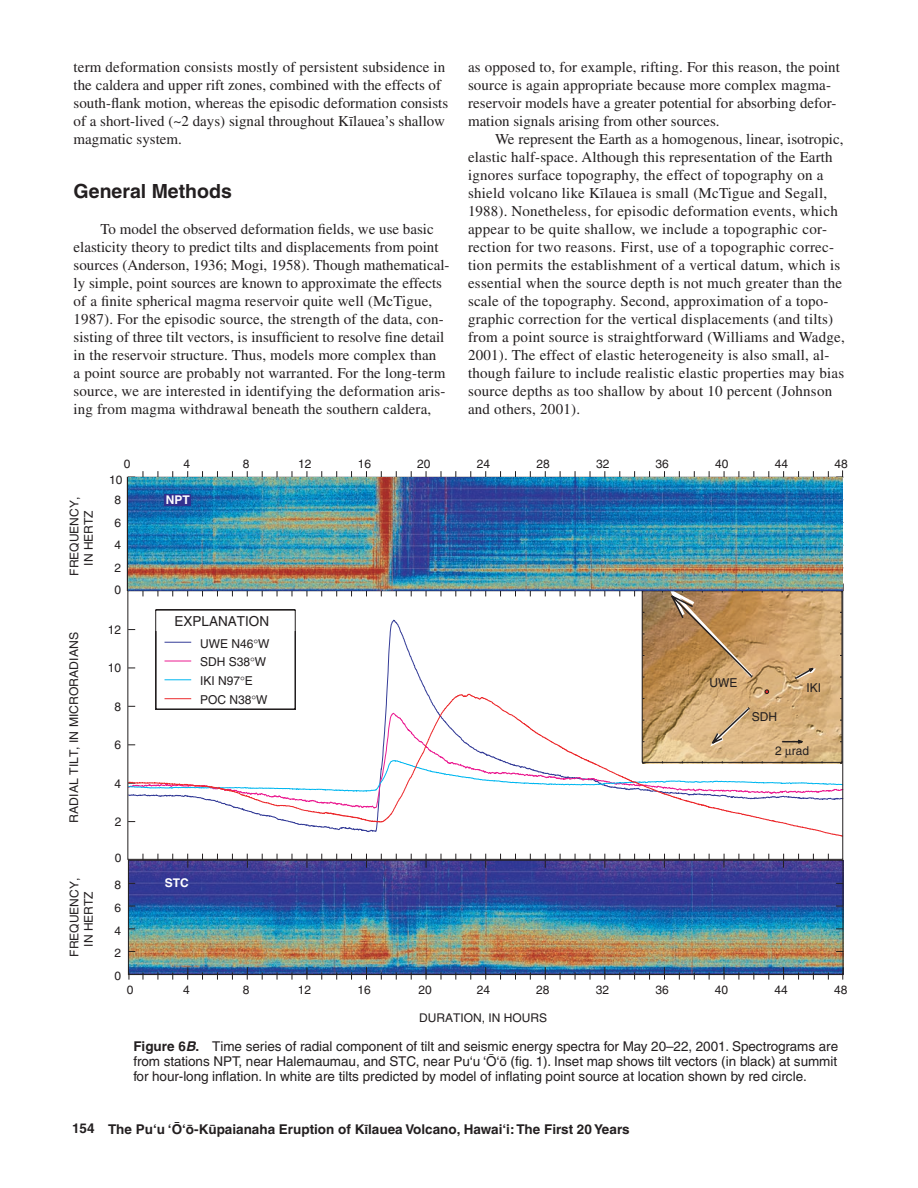
<style>
.page{position:relative;width:918px;height:1188px;background:#fff}
.page>*{position:absolute;margin:0;border:0;box-sizing:border-box;transform-origin:0 0}
.t1{font:700 19.5px "Hawn Helv";color:#231f20}
.t2{font:15px/18px "Hawn Time";letter-spacing:.01em;color:#231f20}
.t3{font:13.8px "Helvetica";color:#231f20}
.t4{font:13.5px/15px "Hawn Helv";color:#231f20;text-align:justify}
.t5{font:700 13.5px "Hawn Helv";color:#231f20}
.t6{font:12.3px/18.8px "Helvetica";color:#231f20}
.t7{font:12px/14.2px "Helvetica";color:#231f20;text-align:center}
.t8{font:700 12px "Helvetica";color:#fff}
.s1{font-weight:700}
.s2{font-weight:700;font-style:italic}
</style>
<div class="page">
<img style="left:127px;top:476px;width:717px;height:499px">
<div style="left:642px;top:590px;width:200px;height:173px;border:1px solid #231f20"></div>
<img style="left:128px;top:477px;width:715px;height:114px">
<div style="left:164px;top:494px;width:27px;height:12px;background:#323190"></div>
<svg style="left:662px;top:584px;width:161px;height:179px;background:#c5a06f"></svg>
<svg style="left:254px;top:639px;width:4px;height:4px"></svg>
<svg style="left:251px;top:658px;width:3px;height:4px"></svg>
<svg style="left:241px;top:677px;width:3px;height:4px"></svg>
<svg style="left:252px;top:696px;width:4px;height:3px"></svg>
<p class="t2" style="left:74px;top:58px;width:376px">term deformation consists mostly of persistent subsidence in the caldera and upper rift zones, combined with the effects of south-flank motion, whereas the episodic deformation consists of a short-lived (~2 days) signal throughout Kïlauea’s shallow magmatic system.</p>
<h1 class="t1" style="left:74px;top:179px;width:160px">General Methods</h1>
<p class="t2" style="left:74px;top:220px;width:377px;text-indent:27px">To model the observed deformation fields, we use basic elasticity theory to predict tilts and displacements from point sources (Anderson, 1936; Mogi, 1958). Though mathematical&shy;ly simple, point sources are known to approximate the effects of a finite spherical magma reservoir quite well (McTigue, 1987). For the episodic source, the strength of the data, con&shy;sisting of three tilt vectors, is insufficient to resolve fine detail in the reservoir structure. Thus, models more complex than<br>a point source are probably not warranted. For the long-term source, we are interested in identifying the deformation aris&shy;ing from magma withdrawal beneath the southern caldera,</p>
<p class="t2" style="left:468px;top:58px;width:374px">as opposed to, for example, rifting. For this reason, the point source is again appropriate because more complex magma&shy;reservoir models have a greater potential for absorbing defor&shy;mation signals arising from other sources.</p>
<p class="t2" style="left:468px;top:130px;width:378px;text-indent:27px">We represent the Earth as a homogenous, linear, isotropic, elastic half-space. Although this representation of the Earth ignores surface topography, the effect of topography on a shield volcano like Kïlauea is small (McTigue and Segall, 1988). Nonetheless, for episodic deformation events, which appear to be quite shallow, we include a topographic cor&shy;rection for two reasons. First, use of a topographic correc&shy;tion permits the establishment of a vertical datum, which is essential when the source depth is not much greater than the scale of the topography. Second, approximation of a topo&shy;graphic correction for the vertical displacements (and tilts) from a point source is straightforward (Williams and Wadge, 2001). The effect of elastic heterogeneity is also small, al&shy;though failure to include realistic elastic properties may bias source depths as too shallow by about 10 percent (Johnson and others, 2001).</p>
<p class="t7" style="left:124px;top:456px;width:8px">0</p>
<p class="t7" style="left:183px;top:456px;width:8px">4</p>
<p class="t7" style="left:243px;top:456px;width:8px">8</p>
<p class="t7" style="left:298px;top:456px;width:15px">12</p>
<p class="t7" style="left:358px;top:456px;width:15px">16</p>
<p class="t7" style="left:417px;top:456px;width:15px">20</p>
<p class="t7" style="left:477px;top:456px;width:15px">24</p>
<p class="t7" style="left:536px;top:456px;width:15px">28</p>
<p class="t7" style="left:596px;top:456px;width:15px">32</p>
<p class="t7" style="left:656px;top:456px;width:15px">36</p>
<p class="t7" style="left:715px;top:456px;width:15px">40</p>
<p class="t7" style="left:775px;top:456px;width:15px">44</p>
<p class="t7" style="left:834px;top:456px;width:15px">48</p>
<p class="t7" style="left:67px;top:576px;width:80px;rotate:-90deg">FREQUENCY,<br>IN HERTZ</p>
<p class="t7" style="left:67px;top:823px;width:192px;rotate:-90deg">RADIAL TILT, IN MICRORADIANS</p>
<p class="t7" style="left:67px;top:957px;width:80px;rotate:-90deg">FREQUENCY,<br>IN HERTZ</p>
<p class="t7" style="left:109px;top:473px;width:15px">10</p>
<p class="t7" style="left:114px;top:493px;width:8px">8</p>
<p class="t7" style="left:114px;top:515px;width:8px">6</p>
<p class="t7" style="left:114px;top:538px;width:8px">4</p>
<p class="t7" style="left:114px;top:561px;width:8px">2</p>
<p class="t6" style="left:114px;top:580px;width:8px">0</p>
<p class="t6" style="left:108px;top:620px;width:15px">12</p>
<p class="t6" style="left:108px;top:659px;width:15px">10</p>
<p class="t6" style="left:114px;top:697px;width:8px">8</p>
<p class="t6" style="left:114px;top:735px;width:8px">6</p>
<p class="t6" style="left:114px;top:774px;width:8px">4</p>
<p class="t6" style="left:115px;top:812px;width:8px">2</p>
<p class="t7" style="left:115px;top:851px;width:8px">0</p>
<p class="t7" style="left:115px;top:878px;width:8px">8</p>
<p class="t7" style="left:115px;top:901px;width:8px">6</p>
<p class="t7" style="left:115px;top:923px;width:8px">4</p>
<p class="t7" style="left:115px;top:946px;width:8px">2</p>
<p class="t7" style="left:115px;top:969px;width:8px">0</p>
<p class="t8" style="left:166px;top:492px;width:25px">NPT</p>
<p class="t8" style="left:160px;top:494px;width:25px">NPT</p>
<p class="t3" style="left:175px;top:613px;width:96px">EXPLANATION</p>
<p class="t6" style="left:200px;top:634px;width:71px">UWE N46 W<br>SDH S38 W<br>IKI N97 E<br>POC N38 W</p>
<p class="t8" style="left:165px;top:875px;width:25px">STC</p>
<p class="t6" style="left:709px;top:673px;width:29px">UWE</p>
<p class="t6" style="left:752px;top:707px;width:27px">SDH</p>
<p class="t6" style="left:806px;top:678px;width:16px">IKI</p>
<p class="t6" style="left:775px;top:742px;width:36px">2 rad</p>
<p class="t7" style="left:127px;top:982px;width:8px">0</p>
<p class="t7" style="left:183px;top:982px;width:8px">4</p>
<p class="t7" style="left:243px;top:982px;width:8px">8</p>
<p class="t7" style="left:298px;top:982px;width:15px">12</p>
<p class="t7" style="left:357px;top:982px;width:15px">16</p>
<p class="t7" style="left:419px;top:982px;width:15px">20</p>
<p class="t7" style="left:477px;top:982px;width:15px">24</p>
<p class="t7" style="left:536px;top:982px;width:15px">28</p>
<p class="t7" style="left:596px;top:982px;width:15px">32</p>
<p class="t7" style="left:655px;top:982px;width:15px">36</p>
<p class="t7" style="left:715px;top:982px;width:15px">40</p>
<p class="t7" style="left:774px;top:982px;width:15px">44</p>
<p class="t7" style="left:834px;top:982px;width:15px">48</p>
<p class="t7" style="left:419px;top:1011px;width:130px">DURATION, IN HOURS</p>
<p class="t4" style="left:133px;top:1039px;width:706px"><span class="s1">Figure 6</span><span class="s2">B</span><span class="s1">.</span> Time series of radial component of tilt and seismic energy spectra for May 20–22, 2001. Spectrograms are from stations NPT, near Halemaumau, and STC, near Pu‘u ‘Ö‘ö (fig. 1). Inset map shows tilt vectors (in black) at summit for hour-long inflation. In white are tilts predicted by model of inflating point source at location shown by red circle.</p>
<p class="t5" style="left:72px;top:1121px;width:559px">154 The Pu‘u ‘Ö‘ö-Küpaianaha Eruption of Kïlauea Volcano, Hawai‘i: The First 20 Years</p>
</div>
